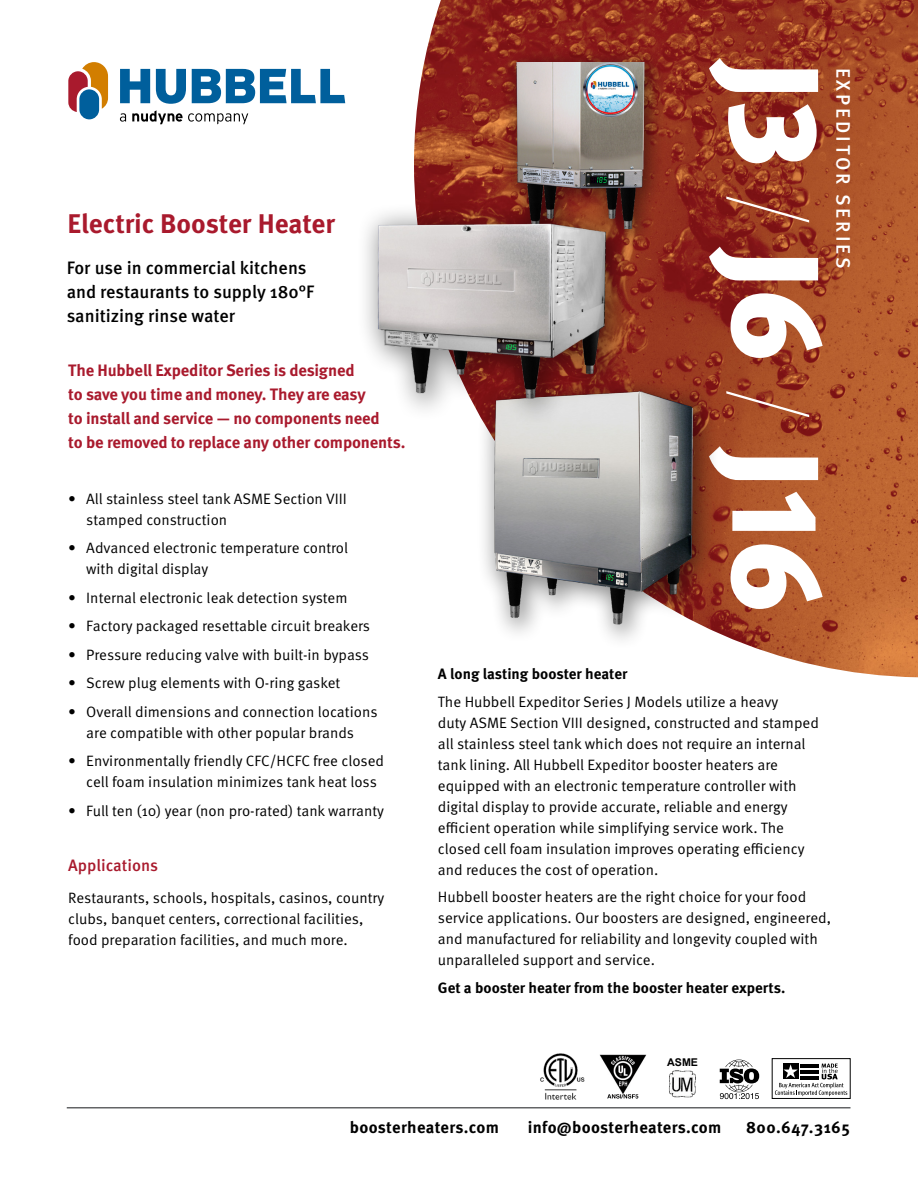
<style>
.page{position:relative;width:918px;height:1188px;background:#fff}
.page>*{position:absolute;margin:0;border:0;box-sizing:border-box;transform-origin:0 0}
.t1{font:900 123px "Meta Pro";color:#fff}
.t2{font:700 27px "Meta Pro";color:#a91a2d}
.t3{font:500 19.5px "Meta Pro";letter-spacing:.15em;color:#fff}
.t4{font:500 18px/24px "Meta Pro";color:#000}
.t5{font:700 16.5px/24px "Meta Pro";letter-spacing:-.01em;color:#a91a2d}
.t6{font:700 16.5px "Meta Pro";letter-spacing:.02em;color:#000}
.t7{font:500 16.5px "Meta Pro";color:#a91a2d}
.t8{font:15px/21px "Meta Pro Norm";color:#000}
.t9{font:700 15px "Meta Pro";color:#000}
.t10{font:700 10.65px "Arial";color:#000}
.s1{font-weight:100;font-size:91.5px}
</style>
<div class="page">
<img style="left:414px;top:0;width:504px;height:677px">
<hr style="left:67px;top:1107px;width:783px;height:1px;background:#636466">
<svg style="left:68px;top:62px;width:40px;height:50px"></svg>
<div style="left:79px;top:89px;width:20px;height:30px;background:#005f9c;border-radius:10px"></div>
<svg style="left:120px;top:113px;width:6px;height:9px"></svg>
<svg style="left:132px;top:110px;width:116px;height:14px"></svg>
<svg style="left:120px;top:69px;width:30px;height:34px"></svg>
<svg style="left:156px;top:69px;width:30px;height:35px"></svg>
<svg style="left:192px;top:69px;width:153px;height:34px"></svg>
<img style="left:540px;top:1053px;width:45px;height:47px">
<img style="left:600px;top:1055px;width:47px;height:43px">
<img style="left:607px;top:1094px;width:31px;height:5px">
<img style="left:669px;top:1070px;width:27px;height:28px">
<div style="left:501px;top:47px;width:165px;height:203px;background:#000;opacity:.45"></div>
<img style="left:492px;top:63px;width:166px;height:166px">
<div style="left:476px;top:374px;width:244px;height:276px;background:#000;opacity:.45"></div>
<img style="left:473px;top:384px;width:244px;height:246px">
<div style="left:356px;top:202px;width:280px;height:226px;background:#000;opacity:.45"></div>
<img style="left:374px;top:196px;width:261px;height:208px">
<svg style="left:720px;top:1060px;width:39px;height:39px"></svg>
<svg style="left:775px;top:1064px;width:72px;height:32px"></svg>
<div style="left:772px;top:1059px;width:78px;height:40px;border:1px solid #000"></div>
<h2 class="t2" style="left:68px;top:202px;width:269px">Electric Booster Heater</h2>
<p class="t4" style="left:67px;top:255px;width:249px">For use in commercial kitchens and restaurants to supply 180°F sanitizing rinse water</p>
<p class="t5" style="left:68px;top:357px;width:339px">The Hubbell Expeditor Series is designed<br>to save you time and money. They are easy<br>to install and service — no components need<br>to be removed to replace any other components.</p>
<p class="t8" style="left:86px;top:487px;width:262px;text-indent:-18px">• All stainless steel tank ASME Section VIII stamped construction</p>
<p class="t8" style="left:86px;top:536px;width:263px;text-indent:-18px">• Advanced electronic temperature control with digital display</p>
<p class="t8" style="left:68px;top:586px;width:281px">• Internal electronic leak detection system</p>
<p class="t8" style="left:68px;top:614px;width:303px">• Factory packaged resettable circuit breakers</p>
<p class="t8" style="left:68px;top:643px;width:302px">• Pressure reducing valve with built-in bypass</p>
<p class="t8" style="left:68px;top:671px;width:274px">• Screw plug elements with O-ring gasket</p>
<p class="t8" style="left:68px;top:700px;width:311px;text-align:center">• Overall dimensions and connection locations are compatible with other popular brands</p>
<p class="t8" style="left:86px;top:749px;width:299px;text-indent:-18px">• Environmentally friendly CFC/HCFC free closed cell foam insulation minimizes tank heat loss</p>
<p class="t8" style="left:68px;top:799px;width:317px">• Full ten (10) year (non pro-rated) tank warranty</p>
<p class="t7" style="left:68px;top:853px;width:92px">Applications</p>
<p class="t8" style="left:68px;top:886px;width:318px">Restaurants, schools, hospitals, casinos, country clubs, banquet centers, correctional facilities, food preparation facilities, and much more.</p>
<h1 class="t1" style="left:873px;top:61px;width:554px;rotate:90deg">J3 <span class="s1">/</span> J6 <span class="s1">/</span> J16</h1>
<h3 class="t3" style="left:858px;top:68px;width:202px;rotate:90deg">EXPEDITOR SERIES</h3>
<p class="t9" style="left:438px;top:662px;width:191px">A long lasting booster heater</p>
<p class="t8" style="left:438px;top:690px;width:382px">The Hubbell Expeditor Series J Models utilize a heavy<br>duty ASME Section VIII designed, constructed and stamped all stainless steel tank which does not require an internal tank lining. All Hubbell Expeditor booster heaters are equipped with an electronic temperature controller with digital display to provide accurate, reliable and energy efficient operation while simplifying service work. The closed cell foam insulation improves operating efficiency and reduces the cost of operation.</p>
<p class="t8" style="left:438px;top:886px;width:395px">Hubbell booster heaters are the right choice for your food service applications. Our boosters are designed, engineered, and manufactured for reliability and longevity coupled with unparalleled support and service.</p>
<p class="t9" style="left:438px;top:976px;width:349px">Get a booster heater from the booster heater experts.</p>
<p class="t10" style="left:667px;top:1055px;width:32px">ASME</p>
<p class="t6" style="left:350px;top:1114px;width:151px">boosterheaters.com</p>
<p class="t6" style="left:528px;top:1114px;width:195px">info@boosterheaters.com</p>
<p class="t6" style="left:746px;top:1114px;width:105px">800.647.3165</p>
</div>
